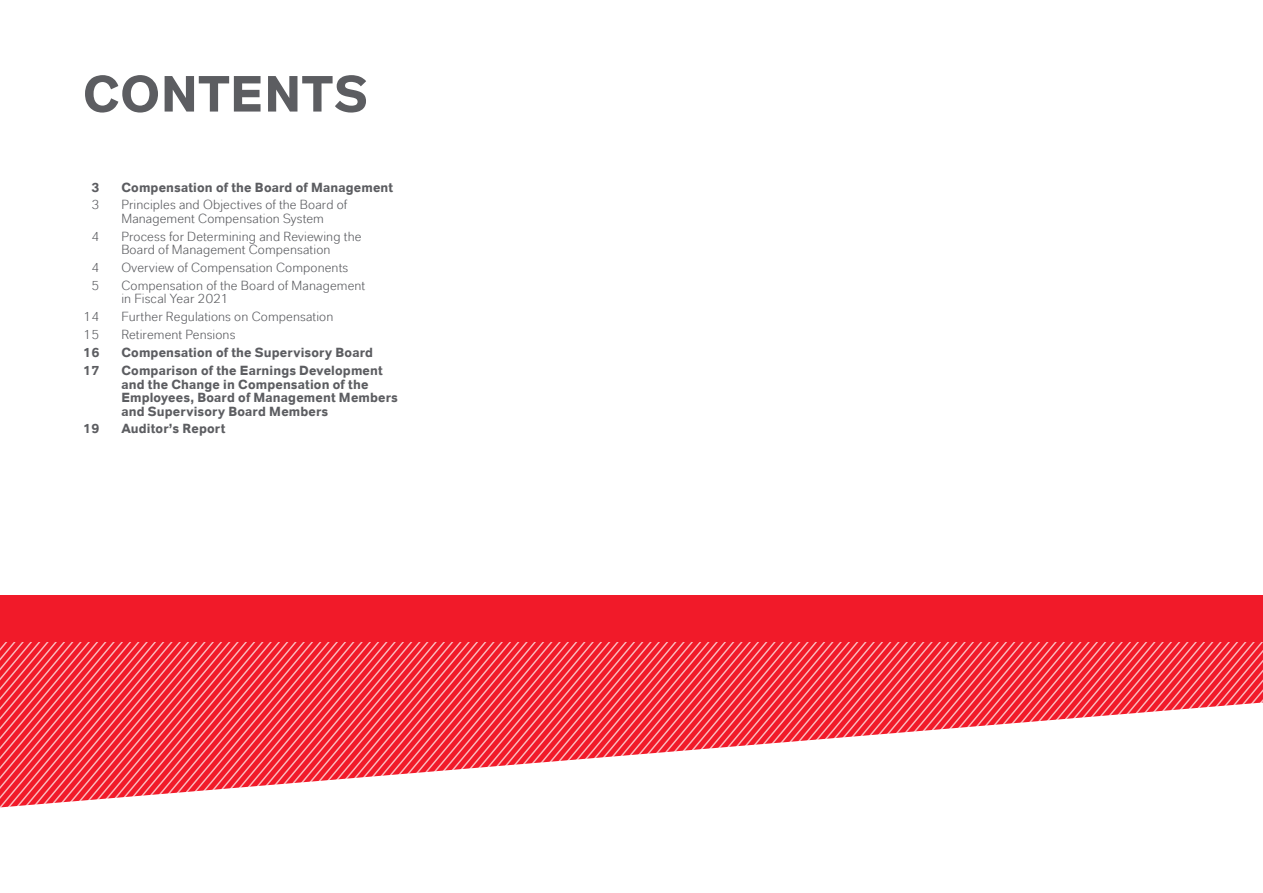
<style>
.page{position:relative;width:1263px;height:893px;background:#fff}
.page>*{position:absolute;margin:0;border:0;box-sizing:border-box;transform-origin:0 0}
.t1{font:700 49.95px "Lanxess";letter-spacing:.015em;color:#5c5d61}
.t2{font:13.2px/13.5px "Lanxess";letter-spacing:.01em;color:#5c5d61}
.t3{font:700 13.2px/13.5px "Lanxess";letter-spacing:.01em;color:#5c5d61}
</style>
<div class="page">
<svg style="left:0;top:641px;width:1263px;height:155px"></svg>
<svg style="left:0;top:796px;width:137px;height:12px"></svg>
<div style="left:0;top:595px;width:1263px;height:46px;background:#f11a29"></div>
<h1 class="t1" style="left:83px;top:58px;width:286px">CONTENTS</h1>
<p class="t3" style="left:91px;top:179px;width:10px">3</p>
<p class="t3" style="left:121px;top:179px;width:273px">Compensation of the Board of Management</p>
<p class="t2" style="left:91px;top:198px;width:10px">3</p>
<p class="t2" style="left:121px;top:198px;width:227px">Principles and Objectives of the Board of<br>Management Compensation System</p>
<p class="t2" style="left:91px;top:229px;width:10px">4</p>
<p class="t2" style="left:121px;top:229px;width:242px">Process for Determining and Reviewing the<br>Board of Management Compensation</p>
<p class="t2" style="left:91px;top:260px;width:10px">4</p>
<p class="t2" style="left:121px;top:260px;width:228px">Overview of Compensation Components</p>
<p class="t2" style="left:91px;top:278px;width:10px">5</p>
<p class="t2" style="left:121px;top:278px;width:245px">Compensation of the Board of Management in Fiscal Year 2021</p>
<p class="t2" style="left:83px;top:310px;width:18px">14</p>
<p class="t2" style="left:121px;top:310px;width:214px">Further Regulations on Compensation</p>
<p class="t2" style="left:83px;top:327px;width:18px">15</p>
<p class="t2" style="left:121px;top:327px;width:116px">Retirement Pensions</p>
<p class="t3" style="left:83px;top:345px;width:18px">16</p>
<p class="t3" style="left:121px;top:345px;width:253px">Compensation of the Supervisory Board</p>
<p class="t3" style="left:83px;top:363px;width:18px">17</p>
<p class="t3" style="left:121px;top:363px;width:278px">Comparison of the Earnings Development and the Change in Compensation of the Employees, Board of Management Members and Supervisory Board Members</p>
<p class="t3" style="left:83px;top:421px;width:18px">19</p>
<p class="t3" style="left:121px;top:421px;width:106px">Auditor’s Report</p>
</div>
